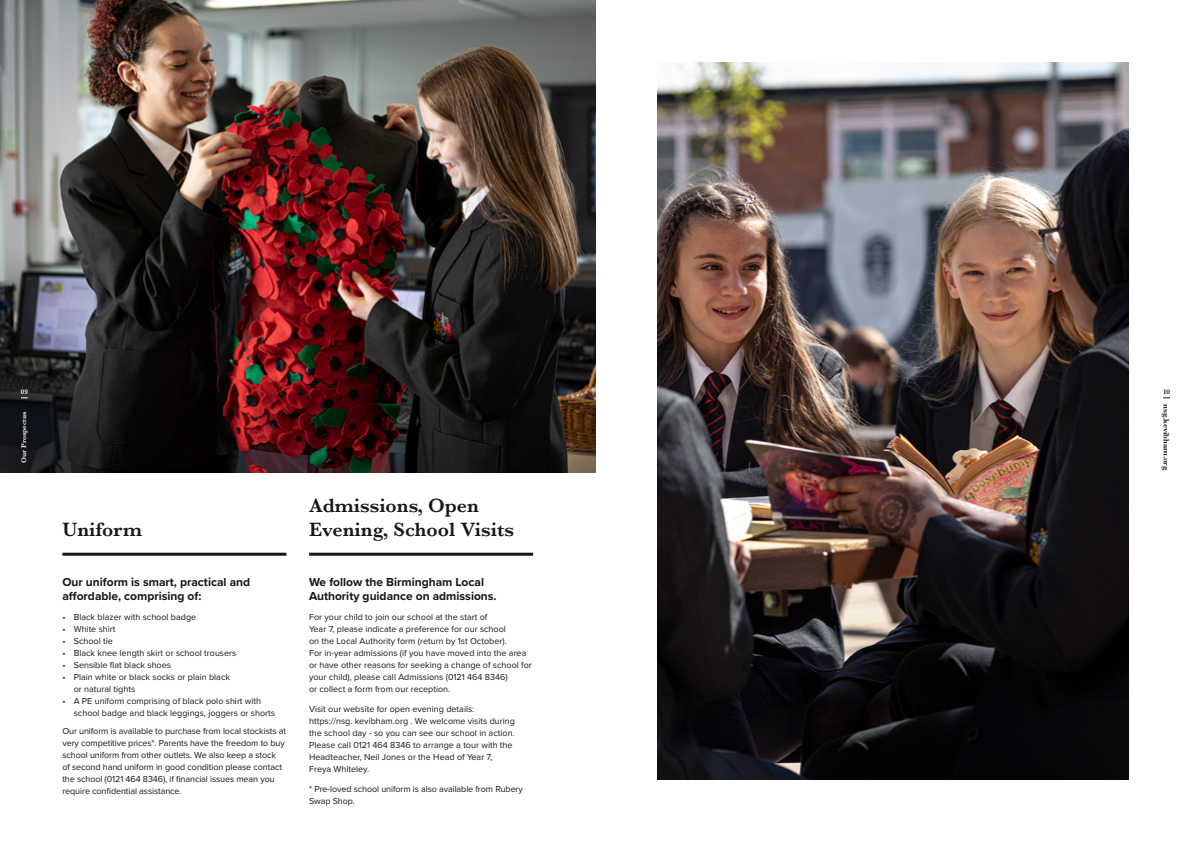
<style>
.page{position:relative;width:1191px;height:842px;background:#fff}
.page>*{position:absolute;margin:0;border:0;box-sizing:border-box;transform-origin:0 0}
.t1{font:600 20px/24px "Baskerville";color:#161812}
.t2{font:700 12px/14px "Proxima Nova";color:#161812}
.t3{font:9px/12px "Proxima Nova";color:#161812}
.t4{font:600 8px "Baskerville";color:#161812}
.t5{font:600 7px "Baskerville";color:#fff}
.t6{font:600 7px "Baskerville";color:#161812}
</style>
<div class="page">
<img style="left:0;top:0;width:595px;height:472px">
<hr style="left:62px;top:553px;width:224px;height:3px;background:#161812">
<hr style="left:309px;top:553px;width:224px;height:3px;background:#161812">
<img style="left:658px;top:62px;width:470px;height:718px">
<p class="t5" style="left:21px;top:386px;width:8px">09</p>
<p class="t5" style="left:19px;top:463px;width:52px;rotate:-90deg">Our Prospectus</p>
<h1 class="t1" style="left:62px;top:517px;width:81px">Uniform</h1>
<h2 class="t2" style="left:62px;top:575px;width:189px">Our uniform is smart, practical and affordable, comprising of:</h2>
<p class="t3" style="left:62px;top:611px;width:135px">• Black blazer with school badge</p>
<p class="t3" style="left:62px;top:623px;width:55px">• White shirt</p>
<p class="t3" style="left:62px;top:635px;width:52px">• School tie</p>
<p class="t3" style="left:62px;top:647px;width:175px">• Black knee length skirt or school trousers</p>
<p class="t3" style="left:62px;top:659px;width:110px">• Sensible flat black shoes</p>
<p class="t3" style="left:74px;top:671px;width:158px;text-indent:-11px">• Plain white or black socks or plain black or natural tights</p>
<p class="t3" style="left:74px;top:695px;width:203px;text-indent:-11px">• A PE uniform comprising of black polo shirt with school badge and black leggings, joggers or shorts</p>
<p class="t3" style="left:62px;top:725px;width:225px">Our uniform is available to purchase from local stockists at very competitive prices*. Parents have the freedom to buy school uniform from other outlets. We also keep a stock<br>of second hand uniform in good condition please contact the school (0121 464 8346), if financial issues mean you require confidential assistance.</p>
<h1 class="t1" style="left:309px;top:493px;width:206px">Admissions, Open<br>Evening, School Visits</h1>
<h2 class="t2" style="left:309px;top:575px;width:189px">We follow the Birmingham Local<br>Authority guidance on admissions.</h2>
<p class="t3" style="left:309px;top:611px;width:224px">For your child to join our school at the start of<br>Year 7, please indicate a preference for our school<br>on the Local Authority form (return by 1st October).<br>For in-year admissions (if you have moved into the area or have other reasons for seeking a change of school for your child), please call Admissions (0121 464 8346)<br>or collect a form from our reception.</p>
<p class="t3" style="left:309px;top:702px;width:207px">Visit our website for open evening details: https://nsg. kevibham.org . We welcome visits during the school day - so you can see our school in action.<br>Please call 0121 464 8346 to arrange a tour with the Headteacher, Neil Jones or the Head of Year 7, Freya Whiteley.</p>
<p class="t3" style="left:309px;top:783px;width:215px">* Pre-loved school uniform is also available from Rubery<br>Swap Shop.</p>
<p class="t6" style="left:1163px;top:386px;width:8px">10</p>
<p class="t4" style="left:1172px;top:404px;width:68px;rotate:90deg">nsg.kevibham.org</p>
</div>
